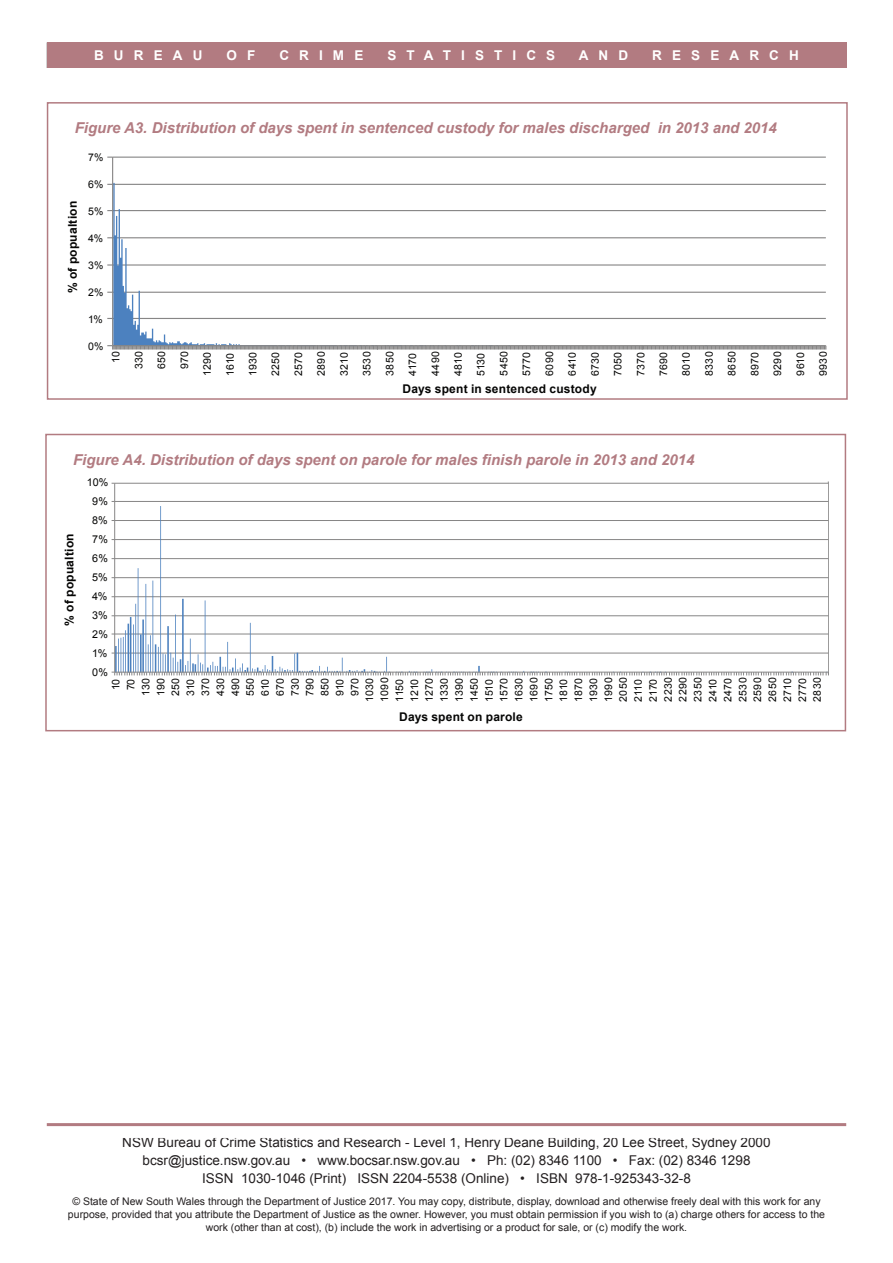
<style>
.page{position:relative;width:893px;height:1263px;background:#fff}
.page>*{position:absolute;margin:0;border:0;box-sizing:border-box;transform-origin:0 0}
.t1{font:italic 700 15px "Arial";color:#b27b81}
.t2{font:13.5px/18px "Arial";color:#231f20;text-align:center}
.t3{font:700 13.5px "Arial";letter-spacing:.75em;color:#fff}
.t4{font:700 12px "Arial";letter-spacing:.015em;color:#050504}
.t5{font:10.8px "Arial";color:#050504}
.t6{font:10.5px/13.2px "Arial";color:#231f20;text-align:center}
.t7{font:10.5px/14.9px "Arial";letter-spacing:.015em;color:#050504;text-align:right}
</style>
<div class="page">
<div style="left:47px;top:43px;width:799px;height:25px;background:#b27b81"></div>
<hr style="left:47px;top:1123px;width:799px;height:3px;background:#b27b81">
<hr style="left:113px;top:157px;width:713px;height:1px;background:#878686">
<hr style="left:113px;top:184px;width:713px;height:1px;background:#878686">
<hr style="left:113px;top:210px;width:713px;height:1px;background:#878686">
<hr style="left:113px;top:237px;width:713px;height:1px;background:#878686">
<hr style="left:113px;top:264px;width:713px;height:2px;background:#878686">
<hr style="left:113px;top:292px;width:713px;height:1px;background:#878686">
<hr style="left:113px;top:318px;width:713px;height:1px;background:#878686">
<svg style="left:113px;top:183px;width:652px;height:162px"></svg>
<hr style="left:112px;top:157px;width:1px;height:189px;background:#878686">
<svg style="left:107px;top:345px;width:719px;height:5px;background:#9d9d9d"></svg>
<div style="left:47px;top:102px;width:801px;height:298px;border:2px solid #b27b81"></div>
<hr style="left:828px;top:481px;width:1px;height:193px;background:#878686">
<hr style="left:115px;top:483px;width:713px;height:1px;background:#878686">
<hr style="left:115px;top:501px;width:713px;height:1px;background:#878686">
<hr style="left:115px;top:520px;width:713px;height:1px;background:#878686">
<hr style="left:115px;top:539px;width:713px;height:1px;background:#878686">
<hr style="left:115px;top:558px;width:713px;height:1px;background:#878686">
<hr style="left:115px;top:577px;width:713px;height:1px;background:#878686">
<hr style="left:115px;top:596px;width:713px;height:1px;background:#878686">
<hr style="left:115px;top:615px;width:713px;height:1px;background:#878686">
<hr style="left:115px;top:634px;width:713px;height:1px;background:#878686">
<hr style="left:115px;top:653px;width:713px;height:1px;background:#878686">
<svg style="left:115px;top:506px;width:712px;height:166px"></svg>
<hr style="left:114px;top:483px;width:1px;height:189px;background:#878686">
<svg style="left:112px;top:672px;width:717px;height:3px"></svg>
<div style="left:45px;top:434px;width:801px;height:297px;border:2px solid #b27b81"></div>
<p class="t3" style="left:94px;top:47px;width:110px">BUREAU</p>
<p class="t3" style="left:226px;top:47px;width:30px">O F</p>
<p class="t3" style="left:279px;top:47px;width:85px">CRIME</p>
<p class="t3" style="left:387px;top:47px;width:169px">STATISTICS</p>
<p class="t3" style="left:579px;top:47px;width:51px">AND</p>
<p class="t3" style="left:652px;top:47px;width:148px">RESEARCH</p>
<p class="t1" style="left:75px;top:118px;width:704px">Figure A3. Distribution of days spent in sentenced custody for males discharged in 2013 and 2014</p>
<p class="t7" style="left:88px;top:150px;width:17px">7%</p>
<p class="t4" style="left:65px;top:293px;width:94px;rotate:-90deg">% of popualtion</p>
<p class="t7" style="left:88px;top:177px;width:17px">6%</p>
<p class="t7" style="left:88px;top:204px;width:17px">5%</p>
<p class="t7" style="left:88px;top:231px;width:16px">4%</p>
<p class="t7" style="left:88px;top:258px;width:17px">3%</p>
<p class="t7" style="left:88px;top:285px;width:17px">2%</p>
<p class="t7" style="left:88px;top:312px;width:16px">1%</p>
<p class="t7" style="left:88px;top:339px;width:17px">0%</p>
<p class="t7" style="left:105px;top:376px;width:26px;line-height:22.8px;rotate:-90deg">10<br>330<br>650<br>970<br>1290<br>1610<br>1930<br>2250<br>2570<br>2890<br>3210<br>3530<br>3850<br>4170<br>4490<br>4810<br>5130<br>5450<br>5770<br>6090<br>6410<br>6730<br>7050<br>7370<br>7690<br>8010<br>8330<br>8650<br>8970<br>9290<br>9610<br>9930</p>
<p class="t4" style="left:402px;top:380px;width:196px">Days spent in sentenced custody</p>
<p class="t1" style="left:73px;top:449px;width:623px">Figure A4. Distribution of days spent on parole for males finish parole in 2013 and 2014</p>
<p class="t5" style="left:87px;top:475px;width:23px">10%</p>
<p class="t5" style="left:92px;top:494px;width:17px">9%</p>
<p class="t4" style="left:61px;top:626px;width:94px;rotate:-90deg">% of popualtion</p>
<p class="t5" style="left:92px;top:513px;width:17px">8%</p>
<p class="t5" style="left:92px;top:532px;width:17px">7%</p>
<p class="t5" style="left:92px;top:551px;width:17px">6%</p>
<p class="t5" style="left:92px;top:570px;width:17px">5%</p>
<p class="t5" style="left:92px;top:589px;width:17px">4%</p>
<p class="t5" style="left:92px;top:608px;width:17px">3%</p>
<p class="t5" style="left:92px;top:627px;width:17px">2%</p>
<p class="t5" style="left:92px;top:646px;width:17px">1%</p>
<p class="t5" style="left:92px;top:665px;width:17px">0%</p>
<p class="t7" style="left:109px;top:702px;width:26px;rotate:-90deg">10<br>70<br>130<br>190<br>250<br>310<br>370<br>430<br>490<br>550<br>610<br>670<br>730<br>790<br>850<br>910<br>970<br>1030<br>1090<br>1150<br>1210<br>1270<br>1330<br>1390<br>1450<br>1510<br>1570<br>1630<br>1690<br>1750<br>1810<br>1870<br>1930<br>1990<br>2050<br>2110<br>2170<br>2230<br>2290<br>2350<br>2410<br>2470<br>2530<br>2590<br>2650<br>2710<br>2770<br>2830</p>
<p class="t4" style="left:399px;top:709px;width:125px">Days spent on parole</p>
<p class="t2" style="left:122px;top:1134px;width:650px">NSW Bureau of Crime Statistics and Research - Level 1, Henry Deane Building, 20 Lee Street, Sydney 2000 bcsr@justice.nsw.gov.au • www.bocsar.nsw.gov.au • Ph: (02) 8346 1100 • Fax: (02) 8346 1298<br>ISSN 1030-1046 (Print) ISSN 2204-5538 (Online) • ISBN 978-1-925343-32-8</p>
<p class="t6" style="left:68px;top:1195px;width:758px">© State of New South Wales through the Department of Justice 2017. You may copy, distribute, display, download and otherwise freely deal with this work for any purpose, provided that you attribute the Department of Justice as the owner. However, you must obtain permission if you wish to (a) charge others for access to the work (other than at cost), (b) include the work in advertising or a product for sale, or (c) modify the work.</p>
</div>
